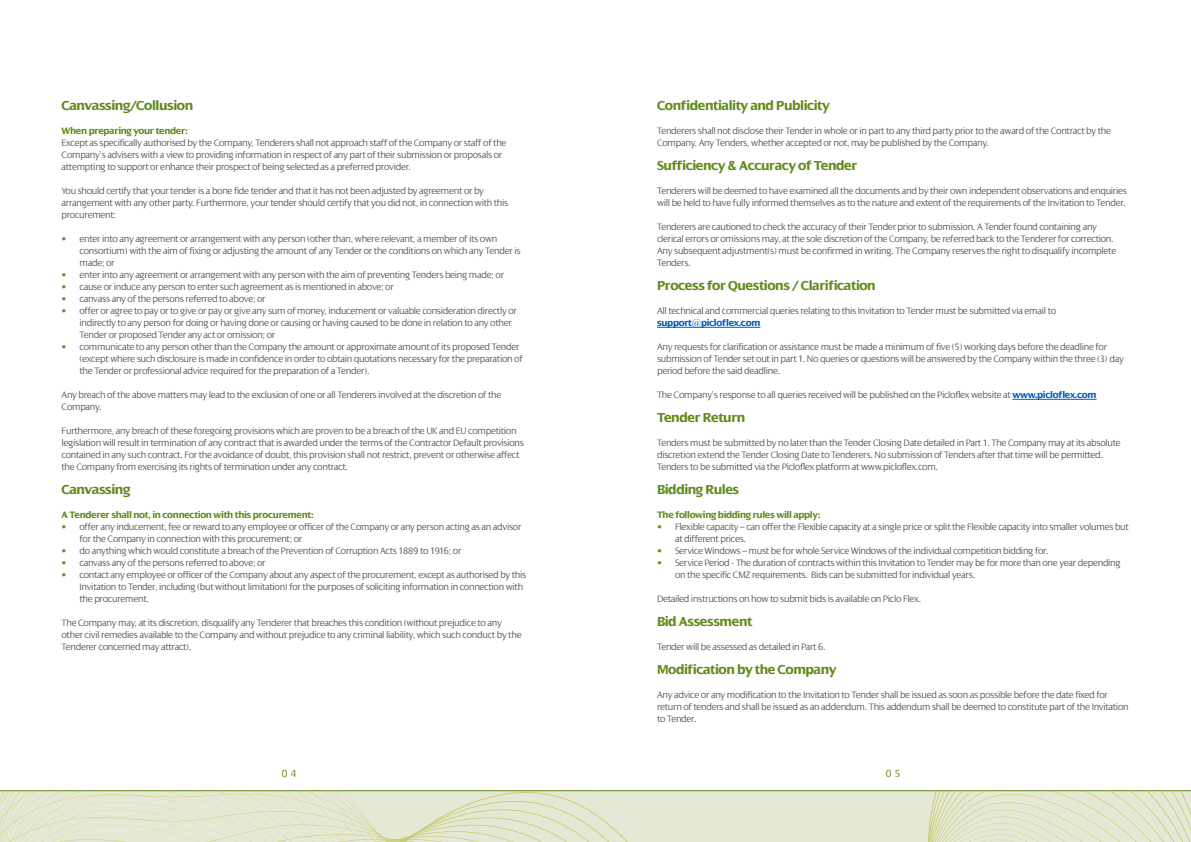
<style>
.page{position:relative;width:1191px;height:842px;background:#fff}
.page>*{position:absolute;margin:0;border:0;box-sizing:border-box;transform-origin:0 0}
.t1{font:700 14px "Dialog";letter-spacing:-.03em;color:#618b1d}
.t2{font:300 11px "Dialog";color:#618b1d}
.t3{font:300 10px/12px "Dialog";letter-spacing:-.03em;color:#575756}
.t4{font:700 10px "Dialog";letter-spacing:-.03em;color:#618b1d}
.t5{font:700 10px "Dialog";letter-spacing:-.03em;color:#005cb9}
.s1{color:#618b1d}
.s2{font-weight:700;color:#005cb9}
</style>
<div class="page">
<svg style="left:0;top:790px;width:1191px;height:52px;background:#e1e4cd"></svg>
<hr style="left:657px;top:327px;width:103px;height:1px;background:#005cb9">
<hr style="left:1012px;top:399px;width:84px;height:1px;background:#005cb9">
<h1 class="t1" style="left:62px;top:98px;width:133px">Canvassing/Collusion</h1>
<p class="t4" style="left:62px;top:125px;width:128px">When preparing your tender:</p>
<p class="t3" style="left:62px;top:137px;width:446px">Except as specifically authorised by the Company, Tenderers shall not approach staff of the Company or staff of the<br>Company’s advisers with a view to providing information in respect of any part of their submission or proposals or attempting to support or enhance their prospect of being selected as a preferred provider.</p>
<p class="t3" style="left:62px;top:185px;width:448px">You should certify that your tender is a bone fide tender and that it has not been adjusted by agreement or by arrangement with any other party. Furthermore, your tender should certify that you did not, in connection with this procurement:</p>
<p class="t3" style="left:80px;top:233px;width:442px;text-indent:-18px"><span class="s1">•</span> enter into any agreement or arrangement with any person (other than, where relevant, a member of its own consortium) with the aim of fixing or adjusting the amount of any Tender or the conditions on which any Tender is made; or</p>
<p class="t3" style="left:62px;top:269px;width:444px"><span class="s1">•</span> enter into any agreement or arrangement with any person with the aim of preventing Tenders being made; or</p>
<p class="t3" style="left:62px;top:281px;width:334px"><span class="s1">•</span> cause or induce any person to enter such agreement as is mentioned in above; or</p>
<p class="t3" style="left:62px;top:293px;width:206px"><span class="s1">•</span> canvass any of the persons referred to above; or</p>
<p class="t3" style="left:80px;top:305px;width:439px;text-indent:-18px"><span class="s1">•</span> offer or agree to pay or to give or pay or give any sum of money, inducement or valuable consideration directly or indirectly to any person for doing or having done or causing or having caused to be done in relation to any other<br>Tender or proposed Tender any act or omission; or</p>
<p class="t3" style="left:80px;top:341px;width:445px;text-indent:-18px"><span class="s1">•</span> communicate to any person other than the Company the amount or approximate amount of its proposed Tender (except where such disclosure is made in confidence in order to obtain quotations necessary for the preparation of the Tender or professional advice required for the preparation of a Tender).</p>
<p class="t3" style="left:62px;top:389px;width:441px">Any breach of the above matters may lead to the exclusion of one or all Tenderers involved at the discretion of the<br>Company.</p>
<p class="t3" style="left:62px;top:425px;width:464px">Furthermore, any breach of these foregoing provisions which are proven to be a breach of the UK and EU competition legislation will result in termination of any contract that is awarded under the terms of the Contractor Default provisions contained in any such contract. For the avoidance of doubt, this provision shall not restrict, prevent or otherwise affect the Company from exercising its rights of termination under any contract.</p>
<h1 class="t1" style="left:62px;top:482px;width:70px">Canvassing</h1>
<p class="t4" style="left:62px;top:509px;width:254px">A Tenderer shall not, in connection with this procurement:</p>
<p class="t3" style="left:80px;top:521px;width:443px;text-indent:-18px"><span class="s1">•</span> offer any inducement, fee or reward to any employee or officer of the Company or any person acting as an advisor for the Company in connection with this procurement; or</p>
<p class="t3" style="left:62px;top:545px;width:401px"><span class="s1">•</span> do anything which would constitute a breach of the Prevention of Corruption Acts 1889 to 1916; or</p>
<p class="t3" style="left:62px;top:557px;width:206px"><span class="s1">•</span> canvass any of the persons referred to above; or</p>
<p class="t3" style="left:80px;top:569px;width:448px;text-indent:-18px"><span class="s1">•</span> contact any employee or officer of the Company about any aspect of the procurement, except as authorised by this<br>Invitation to Tender, including (but without limitation) for the purposes of soliciting information in connection with the procurement.</p>
<p class="t3" style="left:62px;top:617px;width:461px">The Company may, at its discretion, disqualify any Tenderer that breaches this condition (without prejudice to any other civil remedies available to the Company and without prejudice to any criminal liability, which such conduct by the<br>Tenderer concerned may attract).</p>
<h1 class="t1" style="left:657px;top:98px;width:174px">Confidentiality and Publicity</h1>
<p class="t3" style="left:657px;top:125px;width:455px">Tenderers shall not disclose their Tender in whole or in part to any third party prior to the award of the Contract by the<br>Company. Any Tenders, whether accepted or not, may be published by the Company.</p>
<h1 class="t1" style="left:657px;top:158px;width:202px">Sufficiency &amp; Accuracy of Tender</h1>
<p class="t3" style="left:657px;top:185px;width:471px">Tenderers will be deemed to have examined all the documents and by their own independent observations and enquiries will be held to have fully informed themselves as to the nature and extent of the requirements of the Invitation to Tender.</p>
<p class="t3" style="left:657px;top:221px;width:461px">Tenderers are cautioned to check the accuracy of their Tender prior to submission. A Tender found containing any clerical errors or omissions may, at the sole discretion of the Company, be referred back to the Tenderer for correction.<br>Any subsequent adjustment(s) must be confirmed in writing. The Company reserves the right to disqualify incomplete Tenders.</p>
<h1 class="t1" style="left:657px;top:278px;width:220px">Process for Questions / Clarification</h1>
<p class="t3" style="left:657px;top:305px;width:401px">All technical and commercial queries relating to this Invitation to Tender must be submitted via email to</p>
<p class="t5" style="left:657px;top:317px;width:105px">support@picloflex.com</p>
<p class="t3" style="left:657px;top:341px;width:468px">Any requests for clarification or assistance must be made a minimum of five (5) working days before the deadline for submission of Tender set out in part 1. No queries or questions will be answered by the Company within the three (3) day period before the said deadline.</p>
<p class="t3" style="left:657px;top:389px;width:441px">The Company’s response to all queries received will be published on the Picloflex website at <span class="s2">www.picloflex.com</span></p>
<h1 class="t1" style="left:657px;top:410px;width:90px">Tender Return</h1>
<p class="t3" style="left:657px;top:437px;width:465px">Tenders must be submitted by no later than the Tender Closing Date detailed in Part 1. The Company may at its absolute discretion extend the Tender Closing Date to Tenderers. No submission of Tenders after that time will be permitted.<br>Tenders to be submitted via the Picloflex platform at www.picloflex.com.</p>
<h1 class="t1" style="left:657px;top:482px;width:84px">Bidding Rules</h1>
<p class="t4" style="left:657px;top:509px;width:165px">The following bidding rules will apply:</p>
<p class="t3" style="left:675px;top:521px;width:455px;text-indent:-18px"><span class="s1">•</span> Flexible capacity – can offer the Flexible capacity at a single price or split the Flexible capacity into smaller volumes but at different prices.</p>
<p class="t3" style="left:657px;top:545px;width:393px"><span class="s1">•</span> Service Windows – must be for whole Service Windows of the individual competition bidding for.</p>
<p class="t3" style="left:675px;top:557px;width:447px;text-indent:-18px"><span class="s1">•</span> Service Period - The duration of contracts within this Invitation to Tender may be for more than one year depending on the specific CMZ requirements. Bids can be submitted for individual years.</p>
<p class="t3" style="left:657px;top:593px;width:266px">Detailed instructions on how to submit bids is available on Piclo Flex.</p>
<h1 class="t1" style="left:657px;top:614px;width:97px">Bid Assessment</h1>
<p class="t3" style="left:657px;top:641px;width:170px">Tender will be assessed as detailed in Part 6.</p>
<h1 class="t1" style="left:657px;top:662px;width:181px">Modification by the Company</h1>
<p class="t3" style="left:657px;top:689px;width:473px">Any advice or any modification to the Invitation to Tender shall be issued as soon as possible before the date fixed for return of tenders and shall be issued as an addendum. This addendum shall be deemed to constitute part of the Invitation to Tender.</p>
<p class="t2" style="left:282px;top:767px;width:16px">0 4</p>
<p class="t2" style="left:885px;top:767px;width:16px">0 5</p>
</div>
